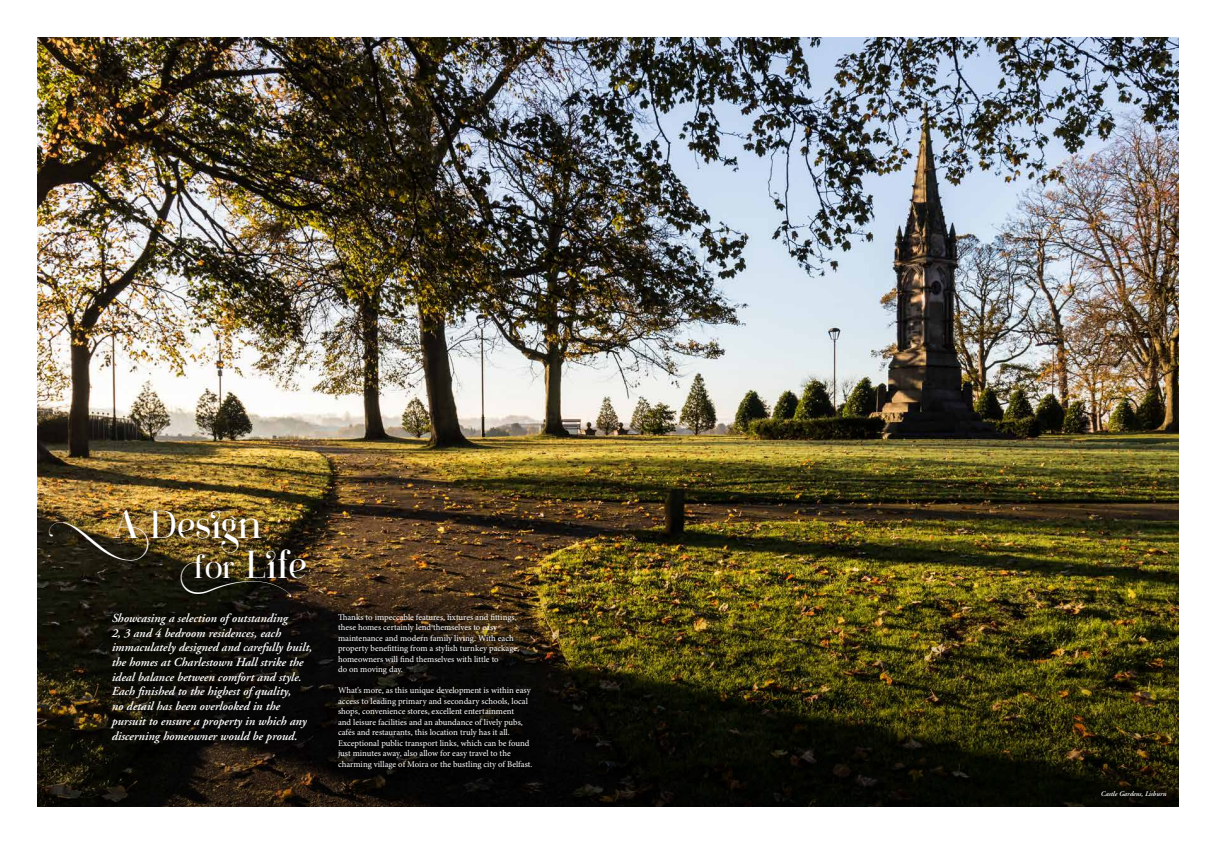
<style>
.page{position:relative;width:1216px;height:844px;background:#fff}
.page>*{position:absolute;margin:0;border:0;box-sizing:border-box;transform-origin:0 0}
.t1{font:italic expanded 39.38px/39.5px "Paris Pro";letter-spacing:-.025em;color:#fff}
.t2{font:italic 600 12.25px/14.7px "Adobe Garamond";color:#fff}
.t3{font:8.75px/10.5px "Minion Pro";color:#fff}
.t4{font:italic 600 7px "Adobe Garamond";color:#fff}
.s1{font-size:32.81px}
</style>
<div class="page">
<img style="left:37px;top:37px;width:1141px;height:535px">
<img style="left:37px;top:572px;width:1141px;height:234px">
<svg style="left:98px;top:600px;width:225px;height:155px;fill:#090906"></svg>
<svg style="left:325px;top:600px;width:218px;height:181px;fill:#060606"></svg>
<img style="left:37px;top:497px;width:235px;height:77px">
<img style="left:168px;top:536px;width:151px;height:72px">
<img style="left:48px;top:509px;width:101px;height:52px">
<img style="left:180px;top:554px;width:112px;height:45px">
<h1 class="t1" style="left:205px;top:505px;width:104px;text-indent:-55px">Design<br><span class="s1">or</span> Life</h1>
<p class="t2" style="left:112px;top:610px;width:202px">Showcasing a selection of outstanding<br>2, 3 and 4 bedroom residences, each immaculately designed and carefully built, the homes at Charlestown Hall strike the ideal balance between comfort and style.<br>Each finished to the highest of quality,<br>no detail has been overlooked in the pursuit to ensure a property in which any discerning homeowner would be proud.</p>
<p class="t3" style="left:338px;top:611px;width:182px">Thanks to impeccable features, fixtures and fittings, these homes certainly lend themselves to easy maintenance and modern family living. With each property benefitting from a stylish turnkey package, homeowners will find themselves with little to<br>do on moving day.</p>
<p class="t3" style="left:338px;top:684px;width:196px">What’s more, as this unique development is within easy access to leading primary and secondary schools, local shops, convenience stores, excellent entertainment<br>and leisure facilities and an abundance of lively pubs, cafés and restaurants, this location truly has it all.<br>Exceptional public transport links, which can be found just minutes away, also allow for easy travel to the charming village of Moira or the bustling city of Belfast.</p>
<p class="t4" style="left:1100px;top:789px;width:67px">Castle Gardens, Lisburn</p>
</div>
